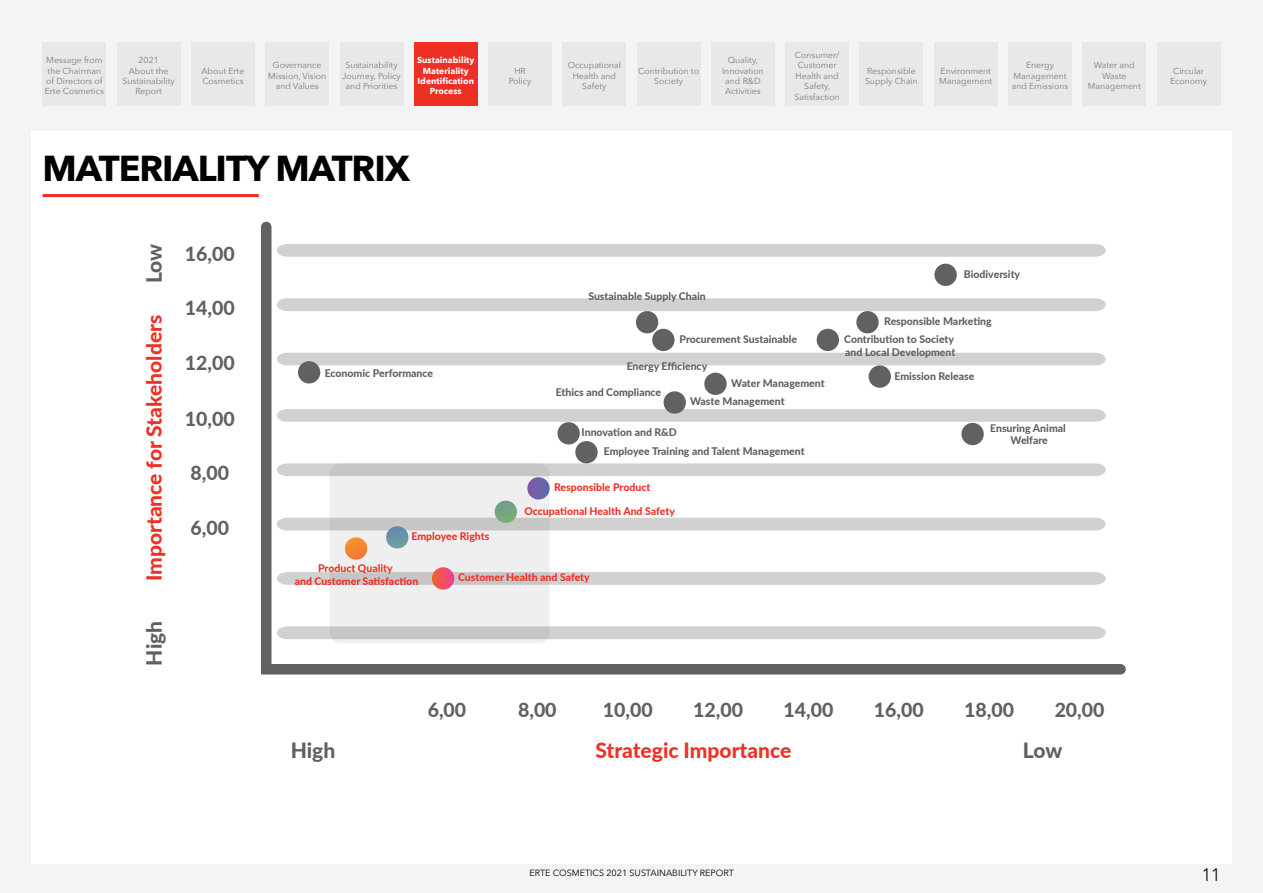
<style>
.page{position:relative;width:1263px;height:893px;background:#f2f4f5}
.page>*{position:absolute;margin:0;border:0;box-sizing:border-box;transform-origin:0 0}
.t1{font:700 36px "Avenir Next";letter-spacing:-.03em;color:#000}
.t2{font:800 21px "Lato";color:#ee3127}
.t3{font:800 21px "Lato";letter-spacing:-.005em;color:#606061}
.t4{font:800 19.5px "Lato";color:#606161}
.t5{font:300 18px "Avenir";color:#000}
.t6{font:800 10.5px/12.6px "Lato";color:#606061}
.t7{font:800 10.5px/12.6px "Lato";color:#ee3127;text-align:center}
.t8{font:9px "Avenir Next";color:#000}
.t9{font:8.7px/10.5px "Avenir Next";color:#7d7d7d;text-align:center}
.t10{font:700 8.7px/10.5px "Avenir Next";color:#fff;text-align:center}
</style>
<div class="page">
<div style="left:31px;top:131px;width:1201px;height:733px;background:#fff"></div>
<svg style="left:261px;top:221px;width:865px;height:454px"></svg>
<hr style="left:43px;top:194px;width:216px;height:3px;background:#ed3024">
<div style="left:43px;top:43px;width:63px;height:63px;background:#e8e8e8"></div>
<div style="left:117px;top:43px;width:64px;height:63px;background:#e8e8e8"></div>
<div style="left:191px;top:43px;width:64px;height:63px;background:#e8e8e8"></div>
<div style="left:265px;top:43px;width:64px;height:63px;background:#e8e8e8"></div>
<div style="left:340px;top:43px;width:63px;height:63px;background:#e8e8e8"></div>
<div style="left:414px;top:43px;width:64px;height:63px;background:#ed3024"></div>
<div style="left:488px;top:43px;width:64px;height:63px;background:#e8e8e8"></div>
<div style="left:562px;top:43px;width:64px;height:63px;background:#e8e8e8"></div>
<div style="left:637px;top:43px;width:63px;height:63px;background:#e8e8e8"></div>
<div style="left:711px;top:43px;width:64px;height:63px;background:#e8e8e8"></div>
<div style="left:785px;top:43px;width:64px;height:63px;background:#e8e8e8"></div>
<div style="left:859px;top:43px;width:64px;height:63px;background:#e8e8e8"></div>
<div style="left:934px;top:43px;width:64px;height:63px;background:#e8e8e8"></div>
<div style="left:1008px;top:43px;width:64px;height:63px;background:#e8e8e8"></div>
<div style="left:1082px;top:43px;width:64px;height:63px;background:#e8e8e8"></div>
<div style="left:1157px;top:43px;width:63px;height:63px;background:#e8e8e8"></div>
<p class="t9" style="left:45px;top:54px;width:61px">Message from the Chairman of Directors of<br>Erte Cosmetics</p>
<p class="t9" style="left:123px;top:54px;width:54px">2021<br>About the<br>Sustainability<br>Report</p>
<p class="t9" style="left:202px;top:65px;width:44px;text-align:left">About Erte<br>Cosmetics</p>
<p class="t9" style="left:268px;top:60px;width:60px">Governance<br>Mission, Vision and Values</p>
<p class="t9" style="left:342px;top:60px;width:60px">Sustainability<br>Journey, Policy and Priorities</p>
<p class="t10" style="left:417px;top:55px;width:59px">Sustainability<br>Materiality<br>Identification<br>Process</p>
<p class="t9" style="left:509px;top:65px;width:24px">HR<br>Policy</p>
<p class="t9" style="left:568px;top:60px;width:55px">Occupational<br>Health and<br>Safety</p>
<p class="t9" style="left:638px;top:65px;width:62px">Contribution to<br>Society</p>
<p class="t9" style="left:722px;top:54px;width:43px">Quality,<br>Innovation and R&amp;D<br>Activities</p>
<p class="t9" style="left:795px;top:49px;width:47px">Consumer/<br>Customer<br>Health and<br>Safety,<br>Satisfaction</p>
<h1 class="t1" style="left:43px;top:137px;width:369px">MATERIALITY MATRIX</h1>
<p class="t9" style="left:865px;top:65px;width:54px;text-align:left">Responsible<br>Supply Chain</p>
<p class="t9" style="left:939px;top:65px;width:55px;text-align:left">Environment<br>Management</p>
<p class="t9" style="left:1012px;top:60px;width:58px">Energy<br>Management and Emissions</p>
<p class="t9" style="left:1088px;top:60px;width:55px">Water and<br>Waste<br>Management</p>
<p class="t9" style="left:1170px;top:65px;width:39px">Circular<br>Economy</p>
<h2 class="t3" style="left:139px;top:283px;width:41px;rotate:-90deg">Low</h2>
<h2 class="t2" style="left:139px;top:581px;width:268px;rotate:-90deg">Importance for Stakeholders</h2>
<h2 class="t3" style="left:139px;top:666px;width:46px;rotate:-90deg">High</h2>
<h3 class="t4" style="left:185px;top:239px;width:51px">16,00</h3>
<h3 class="t4" style="left:185px;top:294px;width:51px">14,00</h3>
<h3 class="t4" style="left:185px;top:348px;width:51px">12,00</h3>
<h3 class="t4" style="left:185px;top:404px;width:51px">10,00</h3>
<h3 class="t4" style="left:191px;top:459px;width:40px">8,00</h3>
<h3 class="t4" style="left:191px;top:513px;width:40px">6,00</h3>
<p class="t6" style="left:325px;top:366px;width:110px">Economic Performance</p>
<p class="t6" style="left:588px;top:290px;width:119px">Sustainable Supply Chain</p>
<p class="t6" style="left:679px;top:332px;width:119px">Procurement Sustainable</p>
<p class="t6" style="left:627px;top:359px;width:82px">Energy Efficiency</p>
<p class="t6" style="left:690px;top:373px;width:136px;line-height:18.6px;text-indent:41px">Water Management<br>Waste Management</p>
<p class="t6" style="left:556px;top:386px;width:107px">Ethics and Compliance</p>
<p class="t6" style="left:604px;top:423px;width:202px;line-height:18.9px;text-indent:-22px">Innovation and R&amp;D<br>Employee Training and Talent Management</p>
<p class="t7" style="left:554px;top:481px;width:98px">Responsible Product</p>
<p class="t7" style="left:524px;top:504px;width:152px">Occupational Health And Safety</p>
<p class="t7" style="left:411px;top:530px;width:79px">Employee Rights</p>
<p class="t7" style="left:458px;top:571px;width:133px">Customer Health and Safety</p>
<p class="t7" style="left:295px;top:561px;width:125px">Product Quality<br>and Customer Satisfaction</p>
<p class="t6" style="left:964px;top:267px;width:58px">Biodiversity</p>
<p class="t6" style="left:884px;top:315px;width:109px">Responsible Marketing</p>
<p class="t6" style="left:844px;top:332px;width:113px">Contribution to Society and Local Development</p>
<p class="t6" style="left:894px;top:369px;width:82px">Emission Release</p>
<p class="t6" style="left:990px;top:421px;width:77px;text-align:center">Ensuring Animal<br>Welfare</p>
<h3 class="t4" style="left:428px;top:696px;width:40px">6,00</h3>
<h3 class="t4" style="left:518px;top:696px;width:40px">8,00</h3>
<h3 class="t4" style="left:603px;top:696px;width:51px">10,00</h3>
<h3 class="t4" style="left:693px;top:696px;width:51px">12,00</h3>
<h3 class="t4" style="left:783px;top:696px;width:51px">14,00</h3>
<h3 class="t4" style="left:874px;top:696px;width:51px">16,00</h3>
<h3 class="t4" style="left:964px;top:696px;width:51px">18,00</h3>
<h3 class="t4" style="left:1055px;top:696px;width:51px">20,00</h3>
<h2 class="t3" style="left:291px;top:734px;width:46px">High</h2>
<h2 class="t2" style="left:595px;top:734px;width:197px">Strategic Importance</h2>
<h2 class="t3" style="left:1023px;top:734px;width:41px">Low</h2>
<p class="t8" style="left:529px;top:865px;width:206px">ERTE COSMETICS 2021 SUSTAINABILITY REPORT</p>
<h3 class="t5" style="left:1202px;top:864px;width:20px">11</h3>
</div>
